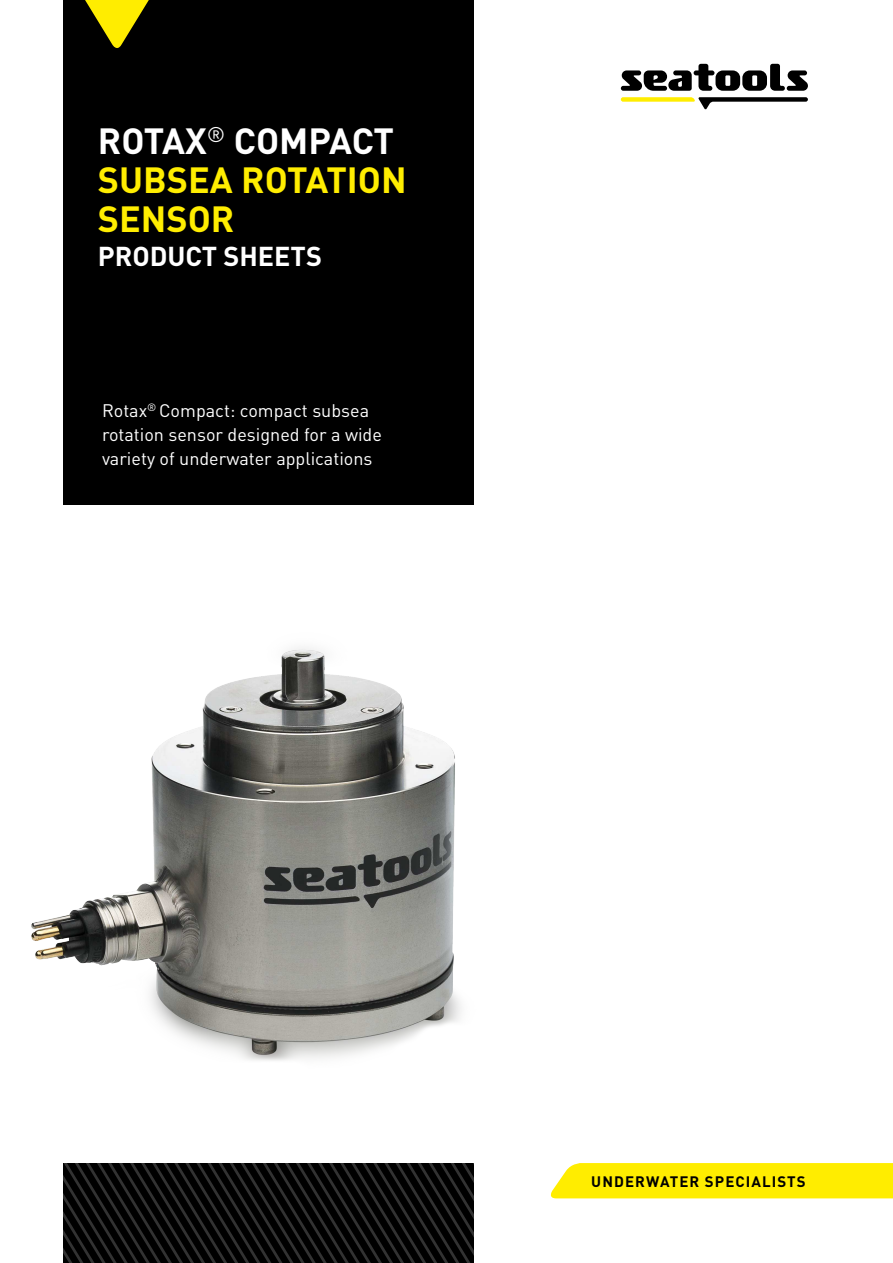
<style>
.page{position:relative;width:893px;height:1263px;background:#fff}
.page>*{position:absolute;margin:0;border:0;box-sizing:border-box;transform-origin:0 0}
.t1{font:700 36px/39px "DIN";color:#ffed00}
.t2{font:700 27px "DIN";color:#fff}
.t3{font:18px/24px "DIN";color:#fff}
.t4{font:700 15px "DIN";letter-spacing:.07em;color:#000}
.s1{color:#fff}
</style>
<div class="page">
<div style="left:64px;top:0;width:410px;height:505px;background:#000"></div>
<svg style="left:64px;top:1163px;width:410px;height:100px"></svg>
<svg style="left:85px;top:0;width:64px;height:48px"></svg>
<div style="left:550px;top:1163px;width:343px;height:35px;background:#ffed00"></div>
<svg style="left:621px;top:64px;width:187px;height:27px"></svg>
<svg style="left:621px;top:97px;width:187px;height:12px"></svg>
<img style="left:31px;top:648px;width:430px;height:413px">
<h1 class="t1" style="left:98px;top:125px;width:310px"><span class="s1">ROTAX</span><sup>®</sup> <span class="s1">COMPACT<br></span>SUBSEA ROTATION<br>SENSOR</h1>
<h2 class="t2" style="left:98px;top:247px;width:226px">PRODUCT SHEETS</h2>
<p class="t3" style="left:102px;top:400px;width:281px">Rotax<sup>®</sup> Compact: compact subsea rotation sensor designed for a wide variety of underwater applications</p>
<p class="t4" style="left:591px;top:1176px;width:216px">UNDERWATER SPECIALISTS</p>
</div>
